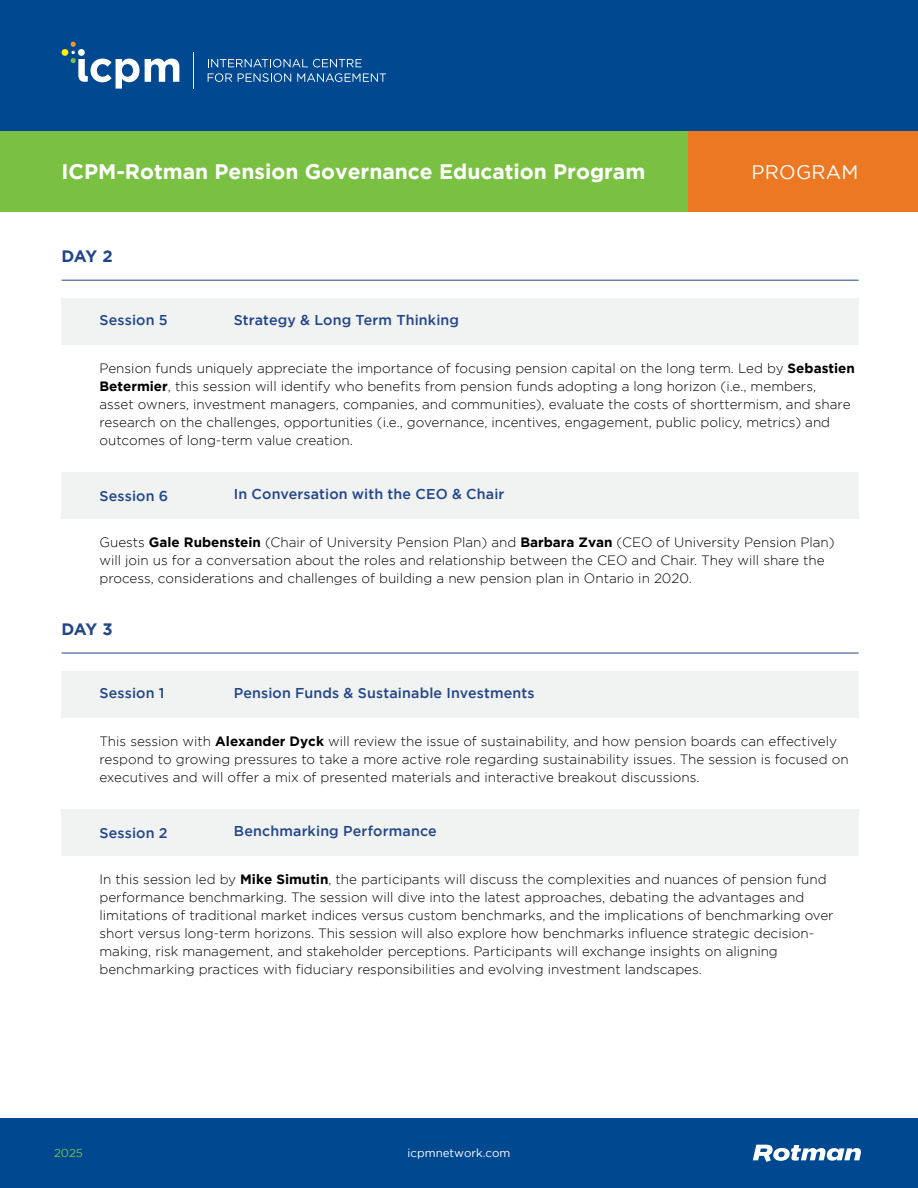
<style>
.page{position:relative;width:918px;height:1188px;background:#fff}
.page>*{position:absolute;margin:0;border:0;box-sizing:border-box;transform-origin:0 0}
.t1{font:700 21px "Gotham";color:#fff}
.t2{font:19.5px "Gotham";letter-spacing:.015em;color:#fff}
.t3{font:700 16.5px "Gotham";letter-spacing:-.055em;color:#214589}
.t4{font:500 14.25px "Gotham";letter-spacing:.01em;color:#214589}
.t5{font:300 13.5px/18px "Gotham";color:#000}
.t6{font:11.55px "Gotham";color:#fff}
.t7{font:11.55px "Gotham";color:#7ac143}
.s1{font-weight:700}
</style>
<div class="page">
<div style="left:0;top:0;width:918px;height:131px;background:#004990"></div>
<svg style="left:208px;top:59px;width:154px;height:8px"></svg>
<svg style="left:208px;top:73px;width:24px;height:9px"></svg>
<svg style="left:238px;top:73px;width:53px;height:9px"></svg>
<svg style="left:297px;top:73px;width:89px;height:9px"></svg>
<hr style="left:193px;top:52px;width:1px;height:37px;background:#fff">
<svg style="left:62px;top:42px;width:117px;height:47px"></svg>
<div style="left:0;top:131px;width:688px;height:81px;background:#7ac143"></div>
<div style="left:688px;top:131px;width:230px;height:81px;background:#ec7823"></div>
<div style="left:0;top:1119px;width:918px;height:69px;background:#004990"></div>
<div style="left:62px;top:298px;width:797px;height:47px;background:#f1f2f2"></div>
<div style="left:62px;top:671px;width:797px;height:47px;background:#f1f2f2"></div>
<div style="left:62px;top:472px;width:797px;height:47px;background:#f1f2f2"></div>
<div style="left:62px;top:809px;width:797px;height:47px;background:#f1f2f2"></div>
<hr style="left:62px;top:280px;width:797px;height:1px;background:#214589">
<hr style="left:62px;top:653px;width:797px;height:1px;background:#214589">
<svg style="left:753px;top:1145px;width:108px;height:17px"></svg>
<p class="t1" style="left:62px;top:160px;width:585px">ICPM-Rotman Pension Governance Education Program</p>
<p class="t2" style="left:752px;top:161px;width:108px">PROGRAM</p>
<p class="t3" style="left:62px;top:247px;width:53px">DAY 2</p>
<p class="t4" style="left:99px;top:312px;width:70px">Session 5</p>
<p class="t4" style="left:234px;top:312px;width:227px">Strategy &amp; Long Term Thinking</p>
<p class="t5" style="left:99px;top:359px;width:757px">Pension funds uniquely appreciate the importance of focusing pension capital on the long term. Led by <span class="s1">Sebastien Betermier</span>, this session will identify who benefits from pension funds adopting a long horizon (i.e., members,<br>asset owners, investment managers, companies, and communities), evaluate the costs of shorttermism, and share research on the challenges, opportunities (i.e., governance, incentives, engagement, public policy, metrics) and outcomes of long-term value creation.</p>
<p class="t4" style="left:99px;top:488px;width:70px">Session 6</p>
<p class="t4" style="left:234px;top:486px;width:272px">In Conversation with the CEO &amp; Chair</p>
<p class="t5" style="left:99px;top:533px;width:737px">Guests <span class="s1">Gale Rubenstein</span> (Chair of University Pension Plan) and <span class="s1">Barbara Zvan</span> (CEO of University Pension Plan) will join us for a conversation about the roles and relationship between the CEO and Chair. They will share the process, considerations and challenges of building a new pension plan in Ontario in 2020.</p>
<p class="t3" style="left:62px;top:620px;width:53px">DAY 3</p>
<p class="t4" style="left:99px;top:685px;width:67px">Session 1</p>
<p class="t4" style="left:234px;top:685px;width:302px">Pension Funds &amp; Sustainable Investments</p>
<p class="t5" style="left:99px;top:732px;width:751px">This session with <span class="s1">Alexander Dyck</span> will review the issue of sustainability, and how pension boards can effectively respond to growing pressures to take a more active role regarding sustainability issues. The session is focused on executives and will offer a mix of presented materials and interactive breakout discussions.</p>
<p class="t4" style="left:99px;top:825px;width:70px">Session 2</p>
<p class="t4" style="left:234px;top:823px;width:204px">Benchmarking Performance</p>
<p class="t5" style="left:99px;top:870px;width:736px">In this session led by <span class="s1">Mike Simutin</span>, the participants will discuss the complexities and nuances of pension fund performance benchmarking. The session will dive into the latest approaches, debating the advantages and limitations of traditional market indices versus custom benchmarks, and the implications of benchmarking over short versus long-term horizons. This session will also explore how benchmarks influence strategic decision&shy;making, risk management, and stakeholder perceptions. Participants will exchange insights on aligning benchmarking practices with fiduciary responsibilities and evolving investment landscapes.</p>
<p class="t7" style="left:54px;top:1147px;width:31px">2025</p>
<p class="t6" style="left:408px;top:1147px;width:104px">icpmnetwork.com</p>
</div>
